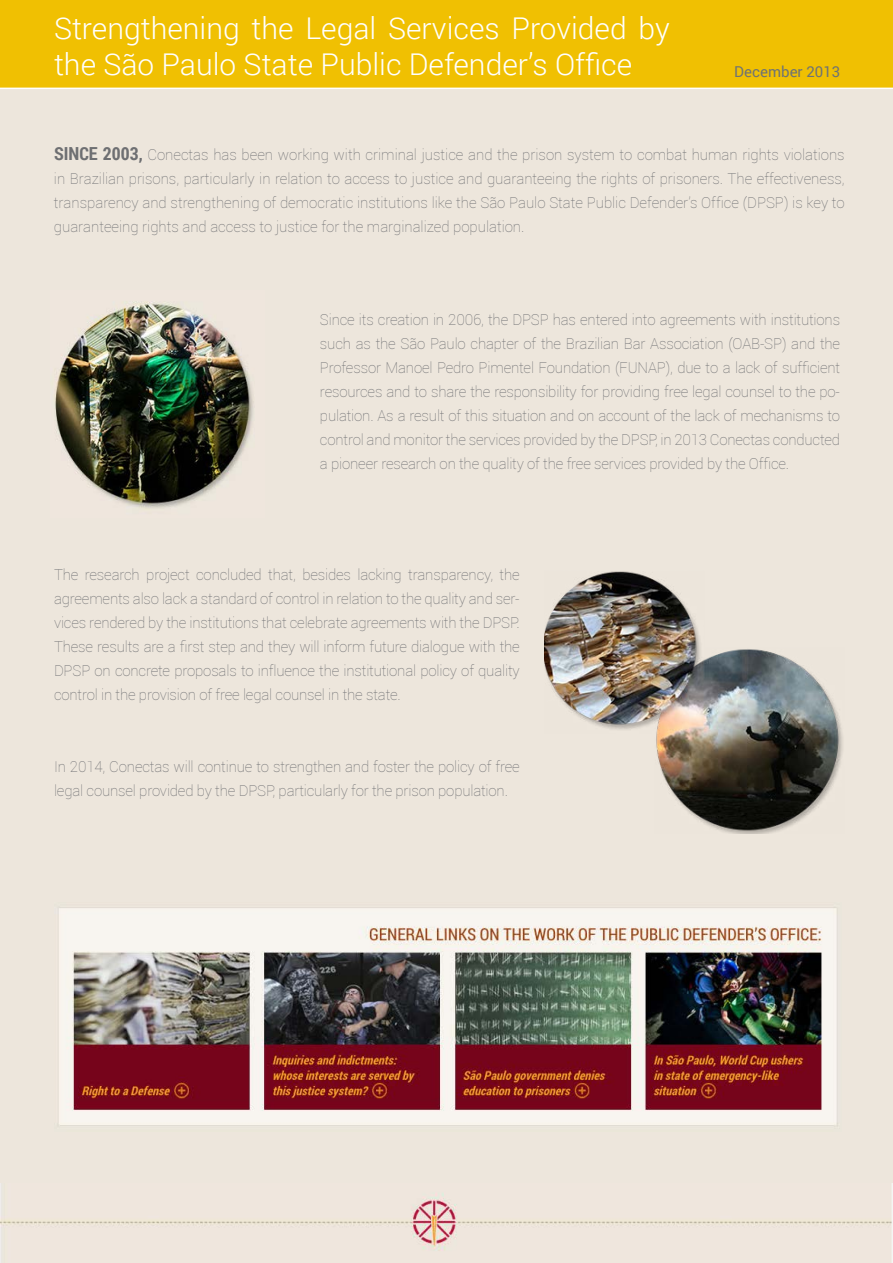
<style>
.page{position:relative;width:893px;height:1263px;background:#ede6dc}
.page>*{position:absolute;margin:0;border:0;box-sizing:border-box;transform-origin:0 0}
.t1{font:300 30px/36px "Roboto";color:#fff}
.t2{font:100 15px/24px "Roboto";letter-spacing:-.01em;color:#6e6f72;text-align:justify}
.t3{font:15px "Roboto";color:#6e7374}
.s1{font-family:"Roboto Condensed";font-weight:700;font-size:18px}
</style>
<div class="page">
<img style="left:0;top:1183px;width:893px;height:80px">
<div style="left:0;top:0;width:893px;height:89px;background:#f0c002"></div>
<img style="left:55px;top:302px;width:199px;height:207px">
<img style="left:545px;top:571px;width:298px;height:263px">
<img style="left:59px;top:907px;width:779px;height:219px">
<h1 class="t1" style="left:54px;top:9px;width:617px">Strengthening the Legal Services Provided by the São Paulo State Public Defender’s Office</h1>
<p class="t3" style="left:734px;top:61px;width:107px">December 2013</p>
<p class="t2" style="left:54px;top:142px;width:792px"><span class="s1">SINCE 2003,</span> Conectas has been working with criminal justice and the prison system to combat human rights violations in Brazilian prisons, particularly in relation to access to justice and guaranteeing the rights of prisoners. The effectiveness, transparency and strengthening of democratic institutions like the São Paulo State Public Defender’s Office (DPSP) is key to guaranteeing rights and access to justice for the marginalized population.</p>
<p class="t2" style="left:320px;top:307px;width:522px">Since its creation in 2006, the DPSP has entered into agreements with institutions such as the São Paulo chapter of the Brazilian Bar Association (OAB-SP) and the Professor Manoel Pedro Pimentel Foundation (FUNAP), due to a lack of sufficient resources and to share the responsibility for providing free legal counsel to the po&shy;pulation. As a result of this situation and on account of the lack of mechanisms to control and monitor the services provided by the DPSP, in 2013 Conectas conducted a pioneer research on the quality of the free services provided by the Office.</p>
<p class="t2" style="left:54px;top:562px;width:467px">The research project concluded that, besides lacking transparency, the agreements also lack a standard of control in relation to the quality and ser&shy;vices rendered by the institutions that celebrate agreements with the DPSP.<br>These results are a first step and they will inform future dialogue with the DPSP on concrete proposals to influence the institutional policy of quality control in the provision of free legal counsel in the state.</p>
<p class="t2" style="left:54px;top:754px;width:467px">In 2014, Conectas will continue to strengthen and foster the policy of free legal counsel provided by the DPSP, particularly for the prison population.</p>
</div>
